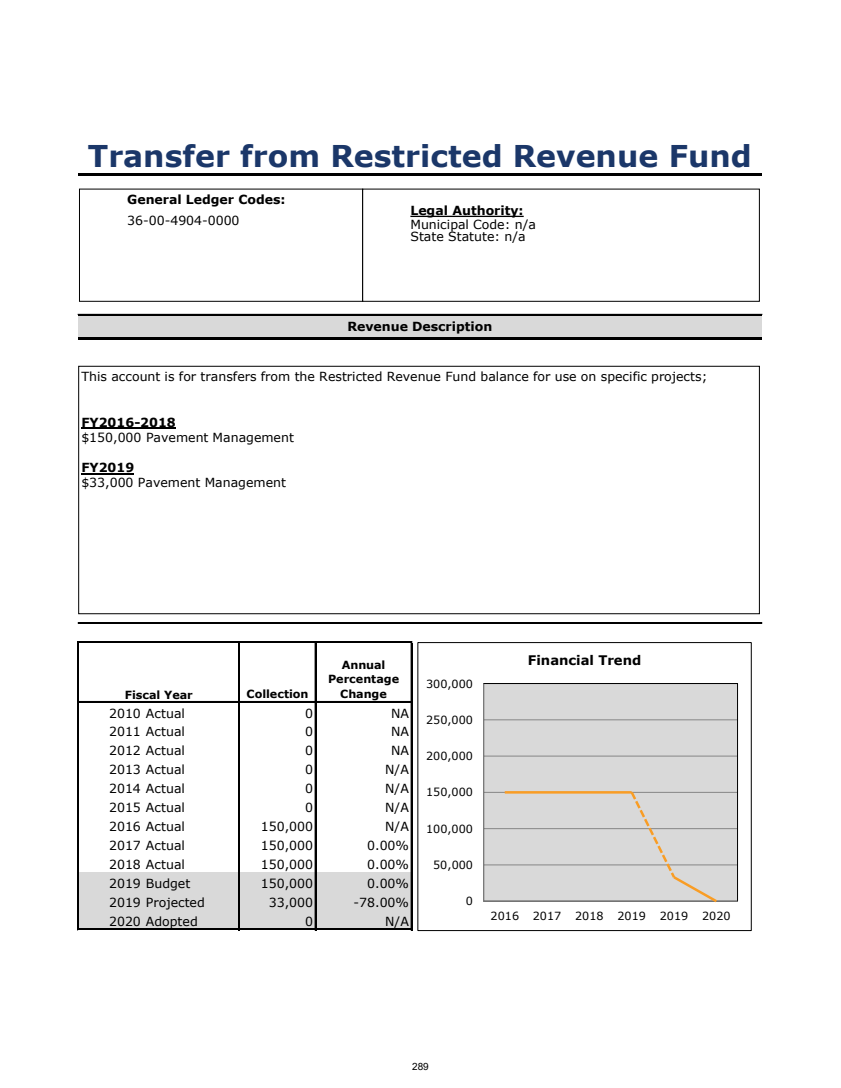
<style>
.page{position:relative;width:841px;height:1088px;background:#fff}
.page>*{position:absolute;margin:0;border:0;box-sizing:border-box;transform-origin:0 0}
.t1{font:700 30px "Verdana";color:#1b3769}
.t2{font:700 13.12px "Verdana";color:#000}
.t3{font:12.5px "Verdana";color:#000}
.t4{font:700 12.5px "Verdana";color:#000}
.t5{font:11.25px "Verdana";letter-spacing:-.005em;color:#000}
.t6{font:700 11.25px/14.6px "Verdana";letter-spacing:-.005em;color:#000;text-align:center}
.t7{font:10px "Arial";color:#000}
</style>
<div class="page">
<div style="left:79px;top:315px;width:683px;height:24px;background:#d9d9d9"></div>
<div style="left:79px;top:872px;width:333px;height:58px;background:#d9d9d9"></div>
<hr style="left:77px;top:642px;width:1px;height:288px;background:#000">
<hr style="left:78px;top:642px;width:1px;height:288px;background:#000">
<hr style="left:239px;top:643px;width:1px;height:287px;background:#000">
<hr style="left:315px;top:643px;width:1px;height:287px;background:#000">
<hr style="left:411px;top:643px;width:1px;height:287px;background:#000">
<hr style="left:78px;top:173px;width:684px;height:2px;background:#000">
<hr style="left:78px;top:314px;width:684px;height:1px;background:#000">
<hr style="left:78px;top:338px;width:684px;height:2px;background:#000">
<hr style="left:78px;top:623px;width:684px;height:1px;background:#000">
<hr style="left:79px;top:642px;width:333px;height:1px;background:#000">
<hr style="left:79px;top:701px;width:333px;height:1px;background:#000">
<hr style="left:79px;top:929px;width:333px;height:1px;background:#000">
<div style="left:79px;top:189px;width:284px;height:113px;border:1px solid #000"></div>
<div style="left:362px;top:189px;width:398px;height:113px;border:1px solid #000"></div>
<svg style="left:410px;top:216px;width:113px;height:1px"></svg>
<div style="left:78px;top:366px;width:682px;height:248px;border:1px solid #000"></div>
<hr style="left:81px;top:428px;width:95px;height:1px;background:#000">
<hr style="left:81px;top:473px;width:53px;height:1px;background:#000">
<div style="left:483px;top:683px;width:254px;height:218px;background:#d9d9d9"></div>
<hr style="left:483px;top:864px;width:254px;height:1px;background:#868686">
<hr style="left:483px;top:828px;width:254px;height:1px;background:#868686">
<hr style="left:483px;top:792px;width:254px;height:1px;background:#868686">
<hr style="left:483px;top:756px;width:254px;height:1px;background:#868686">
<hr style="left:483px;top:719px;width:254px;height:1px;background:#868686">
<div style="left:483px;top:683px;width:255px;height:219px;border:1px solid #000"></div>
<hr style="left:483px;top:683px;width:1px;height:218px;background:#868686">
<hr style="left:483px;top:901px;width:254px;height:1px;background:#868686">
<svg style="left:502px;top:791px;width:217px;height:111px"></svg>
<div style="left:417px;top:642px;width:334px;height:289px;border:1px solid #000"></div>
<p class="t1" style="left:88px;top:137px;width:665px">Transfer from Restricted Revenue Fund</p>
<p class="t4" style="left:127px;top:191px;width:160px">General Ledger Codes:</p>
<p class="t3" style="left:127px;top:212px;width:114px">36-00-4904-0000</p>
<p class="t4" style="left:410px;top:202px;width:115px">Legal Authority:</p>
<p class="t3" style="left:410px;top:216px;width:127px">Municipal Code: n/a</p>
<p class="t3" style="left:410px;top:229px;width:117px">State Statute: n/a</p>
<p class="t4" style="left:347px;top:319px;width:146px">Revenue Description</p>
<p class="t3" style="left:81px;top:369px;width:627px">This account is for transfers from the Restricted Revenue Fund balance for use on specific projects;</p>
<p class="t4" style="left:81px;top:414px;width:96px">FY2016-2018</p>
<p class="t3" style="left:81px;top:429px;width:214px">$150,000 Pavement Management</p>
<p class="t4" style="left:81px;top:460px;width:54px">FY2019</p>
<p class="t3" style="left:81px;top:475px;width:206px">$33,000 Pavement Management</p>
<p class="t6" style="left:125px;top:687px;width:69px">Fiscal Year</p>
<p class="t6" style="left:246px;top:686px;width:64px">Collection</p>
<p class="t6" style="left:328px;top:657px;width:73px">Annual<br>Percentage<br>Change</p>
<p class="t3" style="left:109px;top:705px;width:77px">2010 Actual</p>
<p class="t3" style="left:305px;top:705px;width:9px">0</p>
<p class="t3" style="left:391px;top:705px;width:19px">NA</p>
<p class="t3" style="left:109px;top:724px;width:77px">2011 Actual</p>
<p class="t3" style="left:305px;top:724px;width:9px">0</p>
<p class="t3" style="left:391px;top:724px;width:19px">NA</p>
<p class="t3" style="left:109px;top:743px;width:77px">2012 Actual</p>
<p class="t3" style="left:305px;top:743px;width:9px">0</p>
<p class="t3" style="left:391px;top:743px;width:19px">NA</p>
<p class="t3" style="left:109px;top:762px;width:77px">2013 Actual</p>
<p class="t3" style="left:305px;top:762px;width:9px">0</p>
<p class="t3" style="left:385px;top:762px;width:25px">N/A</p>
<p class="t3" style="left:109px;top:781px;width:77px">2014 Actual</p>
<p class="t3" style="left:305px;top:781px;width:9px">0</p>
<p class="t3" style="left:385px;top:781px;width:25px">N/A</p>
<p class="t3" style="left:109px;top:800px;width:77px">2015 Actual</p>
<p class="t3" style="left:305px;top:800px;width:9px">0</p>
<p class="t3" style="left:385px;top:800px;width:25px">N/A</p>
<p class="t3" style="left:109px;top:819px;width:77px">2016 Actual</p>
<p class="t3" style="left:261px;top:819px;width:54px">150,000</p>
<p class="t3" style="left:385px;top:819px;width:25px">N/A</p>
<p class="t3" style="left:109px;top:838px;width:77px">2017 Actual</p>
<p class="t3" style="left:261px;top:838px;width:54px">150,000</p>
<p class="t3" style="left:367px;top:838px;width:43px">0.00%</p>
<p class="t3" style="left:109px;top:857px;width:77px">2018 Actual</p>
<p class="t3" style="left:261px;top:857px;width:54px">150,000</p>
<p class="t3" style="left:367px;top:857px;width:43px">0.00%</p>
<p class="t3" style="left:109px;top:876px;width:83px">2019 Budget</p>
<p class="t3" style="left:261px;top:876px;width:54px">150,000</p>
<p class="t3" style="left:367px;top:876px;width:43px">0.00%</p>
<p class="t3" style="left:109px;top:895px;width:97px">2019 Projected</p>
<p class="t3" style="left:269px;top:895px;width:46px">33,000</p>
<p class="t3" style="left:353px;top:895px;width:57px">-78.00%</p>
<p class="t3" style="left:109px;top:913px;width:90px">2020 Adopted</p>
<p class="t3" style="left:305px;top:913px;width:9px">0</p>
<p class="t3" style="left:385px;top:913px;width:25px">N/A</p>
<p class="t5" style="left:426px;top:676px;width:48px">300,000</p>
<p class="t5" style="left:426px;top:713px;width:48px">250,000</p>
<p class="t5" style="left:426px;top:749px;width:48px">200,000</p>
<p class="t5" style="left:426px;top:785px;width:48px">150,000</p>
<p class="t5" style="left:426px;top:821px;width:48px">100,000</p>
<p class="t5" style="left:433px;top:858px;width:41px">50,000</p>
<p class="t5" style="left:466px;top:894px;width:9px">0</p>
<p class="t2" style="left:528px;top:652px;width:115px">Financial Trend</p>
<p class="t5" style="left:490px;top:909px;width:30px">2016</p>
<p class="t5" style="left:533px;top:909px;width:30px">2017</p>
<p class="t5" style="left:575px;top:909px;width:30px">2018</p>
<p class="t5" style="left:617px;top:909px;width:30px">2019</p>
<p class="t5" style="left:660px;top:909px;width:30px">2019</p>
<p class="t5" style="left:702px;top:909px;width:30px">2020</p>
<p class="t7" style="left:412px;top:1059px;width:18px">289</p>
</div>
